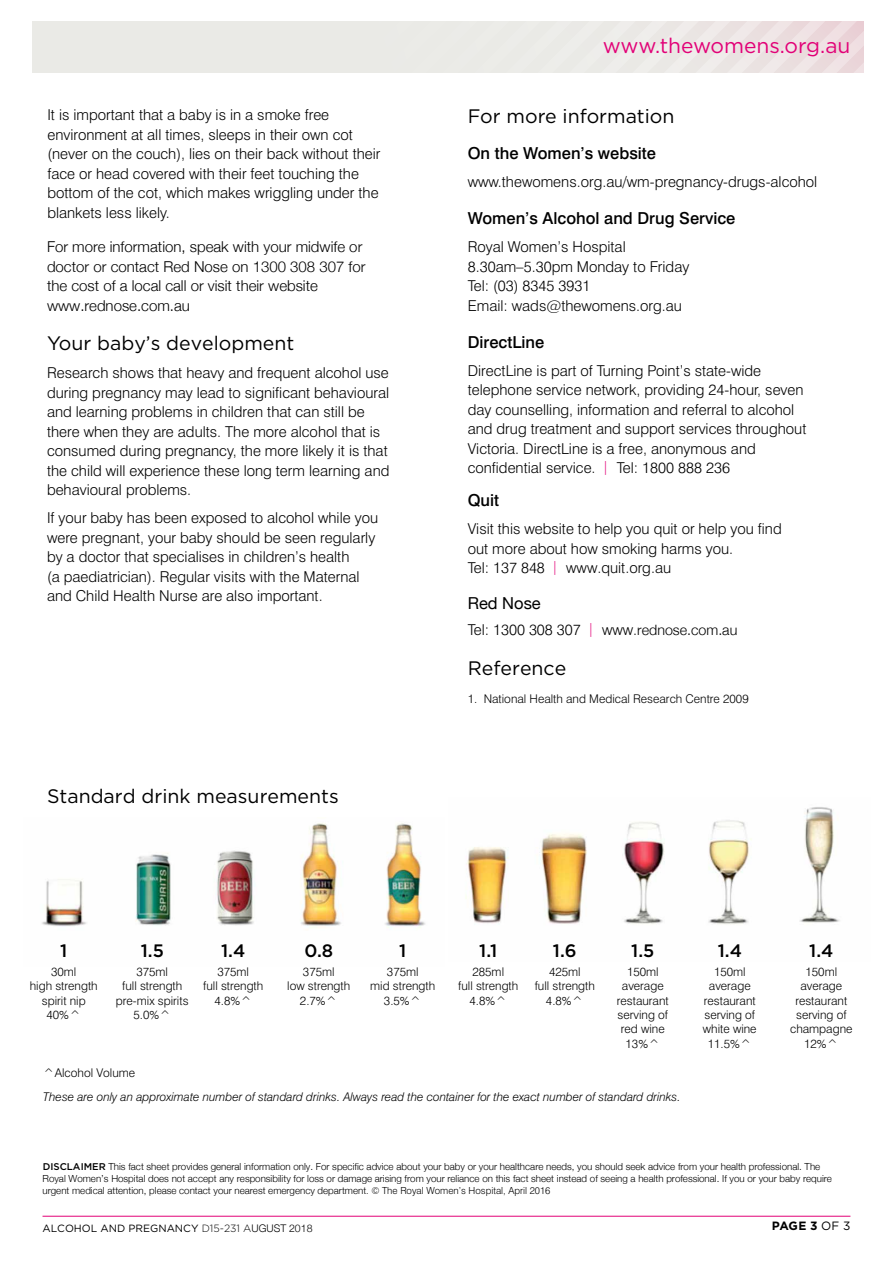
<style>
.page{position:relative;width:893px;height:1263px;background:#fff}
.page>*{position:absolute;margin:0;border:0;box-sizing:border-box;transform-origin:0 0}
.t1{font:21px "Gotham";color:#e20177}
.t2{font:19.5px "Gotham";color:#000}
.t3{font:500 18px "Gotham";color:#000}
.t4{font:500 16.5px "Swiss 721 BT";color:#000}
.t5{font:16.5px "Helvetica Neue";color:#000}
.t6{font:300 15px/19.5px "Swiss 721 BT";color:#000}
.t7{font:300 15px/19.5px "Helvetica Neue";color:#000}
.t8{font:300 12px "Swiss 721 BT";color:#000}
.t9{font:italic 300 12px "Swiss 721 BT";color:#000}
.t10{font:700 12px "Gotham";color:#000}
.t11{font:10.5px "Gotham";color:#000}
.t12{font:300 9.75px/11.7px "Helvetica Neue";color:#000}
.s1{font-family:"Gotham";color:#e20177}
.s2{font-family:"Helvetica Neue";font-size:14.25px}
.s3{font-family:"Gotham";font-weight:500}
.s4{font-family:"Swiss 721 BT"}
.s5{font-weight:300}
.s6{font-family:"Helvetica Neue";font-weight:300}
.s7{font-weight:400}
</style>
<div class="page">
<hr style="left:43px;top:1216px;width:807px;height:1px;background:#e20177">
<div style="left:30px;top:21px;width:833px;height:51px;background:#eaeae6"></div>
<img style="left:42px;top:823px;width:384px;height:107px">
<img style="left:465px;top:807px;width:375px;height:117px">
<h1 class="t1" style="left:603px;top:34px;width:249px">www.thewomens.org.au</h1>
<p class="t6" style="left:47px;top:105px;width:335px">It is important that a baby is in a smoke free environment at all times, sleeps in their own cot (never on the couch), lies on their back without their face or head covered with their feet touching the bottom of the cot, which makes wriggling under the blankets less likely.</p>
<h2 class="t2" style="left:468px;top:105px;width:208px">For more information</h2>
<p class="t4" style="left:468px;top:143px;width:190px">On the Women’s website</p>
<p class="t6" style="left:468px;top:172px;width:351px">www.thewomens.org.au/wm-pregnancy-drugs-alcohol</p>
<p class="t4" style="left:468px;top:208px;width:269px">Women’s Alcohol and Drug Service</p>
<p class="t6" style="left:468px;top:237px;width:223px">Royal Women’s Hospital<br>8.30am–5.30pm Monday to Friday<br>Tel: (03) 8345 3931<br>Email: wads@thewomens.org.au</p>
<p class="t4" style="left:468px;top:332px;width:78px">DirectLine</p>
<p class="t6" style="left:468px;top:360px;width:340px">DirectLine is part of Turning Point’s state-wide telephone service network, providing 24-hour, seven day counselling, information and referral to alcohol and drug treatment and support services throughout Victoria. DirectLine is a free, anonymous and confidential service. <span class="s1">|</span> Tel: 1800 888 236</p>
<p class="t4" style="left:468px;top:490px;width:33px">Quit</p>
<p class="t6" style="left:468px;top:519px;width:315px">Visit this website to help you quit or help you find out more about how smoking harms you.<br>Tel: 137 848 <span class="s1">|</span> www.quit.org.au</p>
<p class="t5" style="left:468px;top:591px;width:75px">Red Nose</p>
<p class="t6" style="left:468px;top:620px;width:271px">Tel: 1300 308 307 <span class="s1">|</span> www.<span class="s2">rednose.com.au</span></p>
<h2 class="t2" style="left:468px;top:657px;width:100px">Reference</h2>
<p class="t8" style="left:468px;top:691px;width:282px">1. National Health and Medical Research Centre 2009</p>
<p class="t7" style="left:47px;top:236px;width:320px">For more information, speak with your midwife or doctor or contact Red Nose on 1300 308 307 for the cost of a local call or visit their website www.rednose.com.au</p>
<h2 class="t2" style="left:47px;top:333px;width:249px">Your baby’s development</h2>
<p class="t6" style="left:47px;top:363px;width:344px">Research shows that heavy and frequent alcohol use during pregnancy may lead to significant behavioural and learning problems in children that can still be there when they are adults. The more alcohol that is consumed during pregnancy, the more likely it is that the child will experience these long term learning and behavioural problems.</p>
<p class="t6" style="left:47px;top:508px;width:333px">If your baby has been exposed to alcohol while you were pregnant, your baby should be seen regularly by a doctor that specialises in children’s health<br>(a paediatrician). Regular visits with the Maternal and Child Health Nurse are also important.</p>
<h2 class="t2" style="left:47px;top:785px;width:293px">Standard drink measurements</h2>
<p class="t3" style="left:60px;top:940px;width:9px">1</p>
<p class="t3" style="left:141px;top:940px;width:25px">1.5</p>
<p class="t3" style="left:221px;top:940px;width:26px">1.4</p>
<p class="t3" style="left:304px;top:940px;width:30px">0.8</p>
<p class="t3" style="left:399px;top:940px;width:9px">1</p>
<p class="t3" style="left:479px;top:940px;width:20px">1.1</p>
<p class="t3" style="left:553px;top:940px;width:25px">1.6</p>
<p class="t3" style="left:631px;top:940px;width:25px">1.5</p>
<p class="t3" style="left:718px;top:940px;width:26px">1.4</p>
<p class="t3" style="left:809px;top:940px;width:26px">1.4</p>
<p class="t8" style="left:51px;top:964px;width:27px">30ml</p>
<p class="t8" style="left:136px;top:964px;width:33px">375ml</p>
<p class="t8" style="left:217px;top:964px;width:33px">375ml</p>
<p class="t8" style="left:303px;top:964px;width:33px">375ml</p>
<p class="t8" style="left:387px;top:964px;width:33px">375ml</p>
<p class="t8" style="left:472px;top:964px;width:33px">285ml</p>
<p class="t8" style="left:549px;top:964px;width:33px">425ml</p>
<p class="t8" style="left:627px;top:964px;width:33px">150ml</p>
<p class="t8" style="left:714px;top:964px;width:33px">150ml</p>
<p class="t8" style="left:805px;top:964px;width:33px">150ml</p>
<p class="t8" style="left:30px;top:979px;width:69px">high strength</p>
<p class="t8" style="left:122px;top:979px;width:62px">full strength</p>
<p class="t8" style="left:203px;top:979px;width:62px">full strength</p>
<p class="t8" style="left:287px;top:979px;width:65px">low strength</p>
<p class="t8" style="left:370px;top:979px;width:66px">mid strength</p>
<p class="t8" style="left:458px;top:979px;width:62px">full strength</p>
<p class="t8" style="left:535px;top:979px;width:62px">full strength</p>
<p class="t8" style="left:622px;top:979px;width:43px">average</p>
<p class="t8" style="left:709px;top:979px;width:43px">average</p>
<p class="t8" style="left:800px;top:979px;width:43px">average</p>
<p class="t8" style="left:42px;top:993px;width:45px">spirit nip</p>
<p class="t8" style="left:116px;top:993px;width:74px">pre-mix spirits</p>
<p class="t8" style="left:214px;top:993px;width:39px">4.8%^</p>
<p class="t8" style="left:300px;top:993px;width:39px">2.7%^</p>
<p class="t8" style="left:384px;top:993px;width:39px">3.5%^</p>
<p class="t8" style="left:469px;top:993px;width:39px">4.8%^</p>
<p class="t8" style="left:546px;top:993px;width:39px">4.8%^</p>
<p class="t8" style="left:617px;top:993px;width:53px">restaurant</p>
<p class="t8" style="left:704px;top:993px;width:53px">restaurant</p>
<p class="t8" style="left:795px;top:993px;width:53px">restaurant</p>
<p class="t8" style="left:47px;top:1007px;width:36px">40%^</p>
<p class="t8" style="left:133px;top:1007px;width:39px">5.0%^</p>
<p class="t8" style="left:618px;top:1007px;width:52px">serving of</p>
<p class="t8" style="left:705px;top:1007px;width:52px">serving of</p>
<p class="t8" style="left:796px;top:1007px;width:52px">serving of</p>
<p class="t8" style="left:621px;top:1022px;width:45px">red wine</p>
<p class="t8" style="left:703px;top:1022px;width:55px">white wine</p>
<p class="t8" style="left:790px;top:1022px;width:64px">champagne</p>
<p class="t8" style="left:626px;top:1036px;width:36px">13%^</p>
<p class="t8" style="left:708px;top:1036px;width:46px">11.5%^</p>
<p class="t8" style="left:804px;top:1036px;width:36px">12%^</p>
<p class="t8" style="left:43px;top:1065px;width:94px">^ Alcohol Volume</p>
<p class="t9" style="left:43px;top:1089px;width:639px">These are only an approximate number of standard drinks. Always read the container for the exact number of standard drinks.</p>
<p class="t12" style="left:43px;top:1160px;width:791px"><span class="s3">DISCLAIMER</span> This fact sheet provides general information only. For specific advice about your baby or your healthcare needs, you should seek advice from your health professional. The<br>Royal Women’s Hospital does not accept any responsibility for loss or damage arising from your reliance on this fact sheet instead of seeing a health professional. If you or your baby require urgent medical attention, please contact your nearest emergency department<span class="s4">. © The Royal Women’s Hospital, April 2016</span></p>
<p class="t11" style="left:43px;top:1222px;width:271px">ALCOHOL AND PREGNANCY <span class="s5">D15-231 A</span><span class="s6">UGUST 2018</span></p>
<p class="t10" style="left:772px;top:1218px;width:80px">PAGE 3 <span class="s7">OF 3</span></p>
</div>
